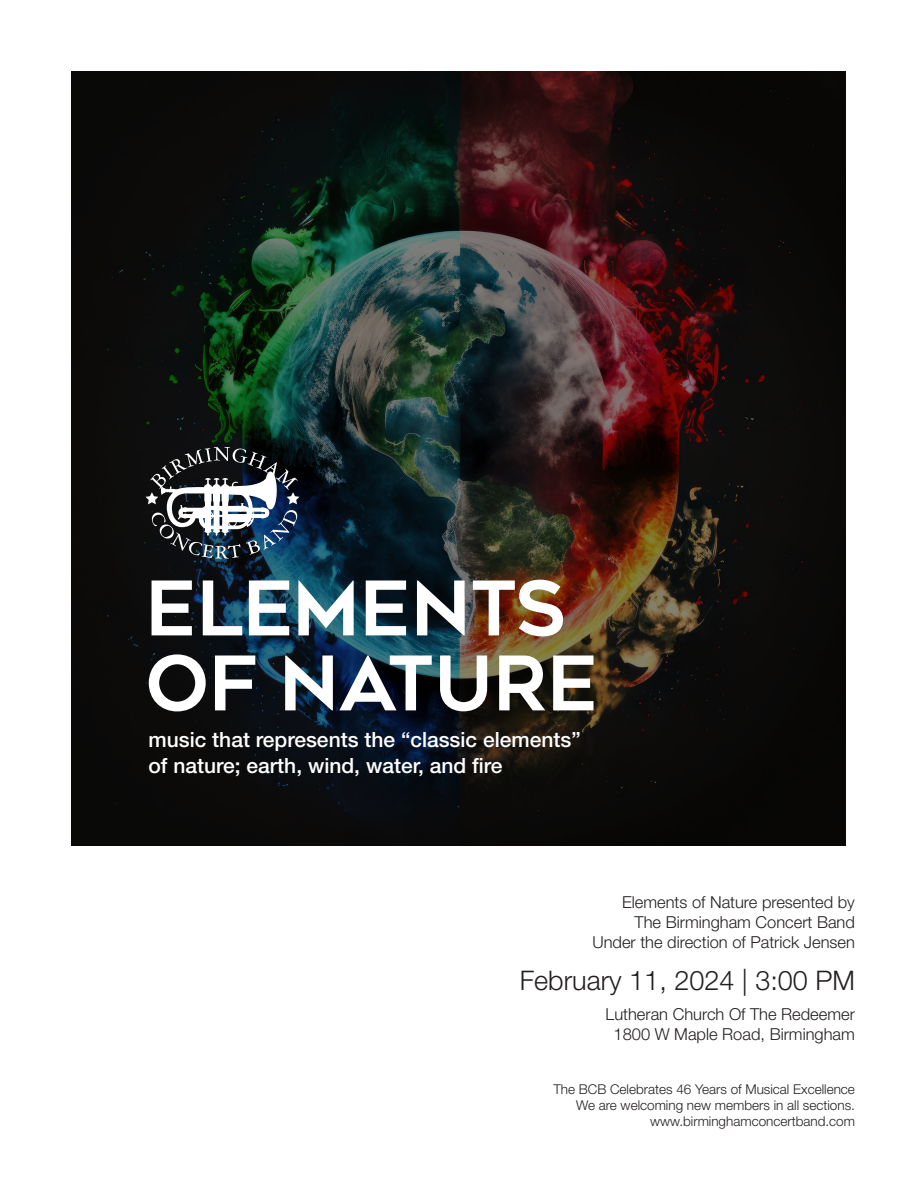
<style>
.page{position:relative;width:918px;height:1188px;background:#fff}
.page>*{position:absolute;margin:0;border:0;box-sizing:border-box;transform-origin:0 0}
.t1{font:700 75px/75px "Geometos Neue";color:#fff}
.t2{font:300 27px "Helvetica Neue LT Std";color:#231f20}
.t3{font:500 21px/25.2px "Helvetica Neue LT Std";color:#fff}
.t4{font:300 16.5px/19.8px "Helvetica Neue LT Std";color:#231f20;text-align:right}
.t5{font:300 13.5px "Helvetica Neue LT Std";color:#231f20}
</style>
<div class="page">
<img style="left:71px;top:71px;width:774px;height:774px">
<svg style="left:146px;top:447px;width:153px;height:112px"></svg>
<p class="t1" style="left:146px;top:574px;width:454px">ELEMENTS<br>OF NATURE</p>
<p class="t3" style="left:149px;top:727px;width:434px">music that represents the “classic elements” of nature; earth, wind, water, and fire</p>
<p class="t4" style="left:622px;top:892px;width:234px">Elements of Nature presented by<br>The Birmingham Concert Band</p>
<p class="t4" style="left:592px;top:932px;width:264px">Under the direction of Patrick Jensen</p>
<p class="t2" style="left:520px;top:964px;width:337px">February 11, 2024 | 3:00 PM</p>
<p class="t4" style="left:606px;top:1004px;width:251px">Lutheran Church Of The Redeemer</p>
<p class="t4" style="left:613px;top:1024px;width:243px">1800 W Maple Road, Birmingham</p>
<p class="t5" style="left:553px;top:1080px;width:303px">The BCB Celebrates 46 Years of Musical Excellence</p>
<p class="t5" style="left:576px;top:1097px;width:280px">We are welcoming new members in all sections.</p>
<p class="t5" style="left:650px;top:1113px;width:206px">www.birminghamconcertband.com</p>
</div>
